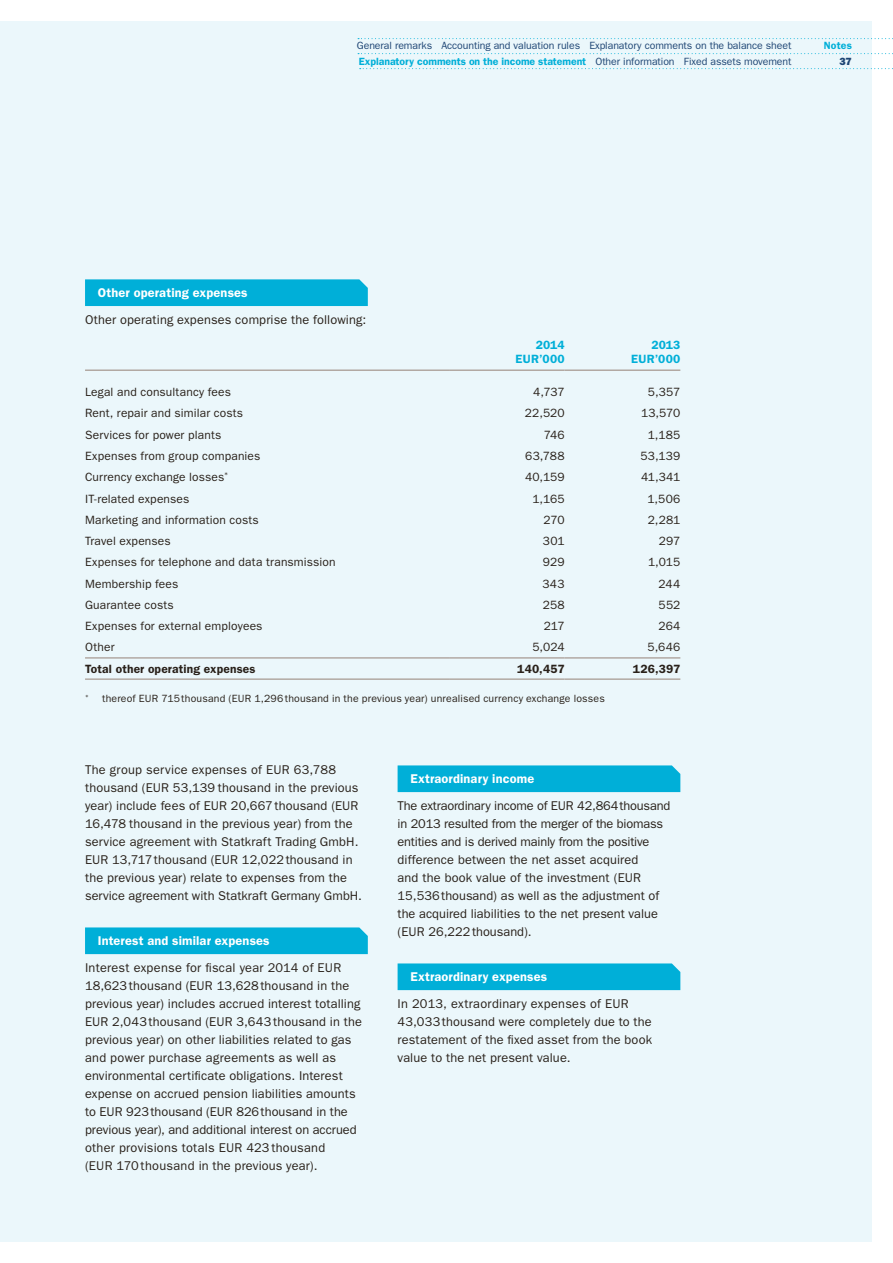
<style>
.page{position:relative;width:893px;height:1263px;background:#fff}
.page>*{position:absolute;margin:0;border:0;box-sizing:border-box;transform-origin:0 0}
.t1{font:12.75px/18px "ITC Franklin Gothic Std";letter-spacing:.01em;color:#29211a}
.t2{font:600 12.75px "ITC Franklin Gothic Std";letter-spacing:.01em;color:#fff}
.t3{font:12px "ITC Franklin Gothic Std";letter-spacing:.01em;color:#29211a}
.t4{font:600 12px "ITC Franklin Gothic Std";letter-spacing:.015em;color:#29211a}
.t5{font:600 12px/13.8px "ITC Franklin Gothic Std";letter-spacing:.02em;color:#00afd8;text-align:right}
.t6{font:10.5px/15.5px "ITC Franklin Gothic Std";letter-spacing:-.005em;color:#1e4574}
.t7{font:10.5px "ITC Franklin Gothic Std";letter-spacing:.02em;color:#29211a}
.t8{font:600 10.5px "ITC Franklin Gothic Std";letter-spacing:.02em;color:#00afd8}
.t9{font:10.5px "ITC Franklin Gothic Std Hvy";color:#1e4574}
.s1{font-weight:600;color:#00afd8}
</style>
<div class="page">
<div style="left:0;top:21px;width:872px;height:1221px;background:#ebf7fb"></div>
<hr style="left:85px;top:369px;width:364px;height:2px;background:#b2a9a3">
<hr style="left:449px;top:369px;width:116px;height:2px;background:#b2a9a3">
<hr style="left:565px;top:369px;width:115px;height:2px;background:#b2a9a3">
<hr style="left:85px;top:657px;width:364px;height:2px;background:#b2a9a3">
<hr style="left:85px;top:678px;width:364px;height:2px;background:#b2a9a3">
<hr style="left:449px;top:657px;width:116px;height:2px;background:#b2a9a3">
<hr style="left:449px;top:678px;width:116px;height:2px;background:#b2a9a3">
<hr style="left:565px;top:657px;width:115px;height:2px;background:#b2a9a3">
<hr style="left:565px;top:678px;width:115px;height:2px;background:#b2a9a3">
<div style="left:85px;top:279px;width:283px;height:27px;background:#00afd8"></div>
<div style="left:85px;top:927px;width:283px;height:27px;background:#00afd8"></div>
<div style="left:398px;top:765px;width:282px;height:27px;background:#00afd8"></div>
<div style="left:398px;top:963px;width:282px;height:27px;background:#00afd8"></div>
<svg style="left:358px;top:38px;width:535px;height:1px"></svg>
<svg style="left:358px;top:53px;width:535px;height:1px"></svg>
<svg style="left:360px;top:68px;width:533px;height:1px"></svg>
<p class="t6" style="left:357px;top:38px;width:436px">General remarks Accounting and valuation rules Explanatory comments on the balance sheet<br><span class="s1">Explanatory comments on the income statement</span> Other information Fixed assets movement</p>
<p class="t8" style="left:824px;top:39px;width:30px">Notes</p>
<p class="t9" style="left:839px;top:55px;width:14px">37</p>
<p class="t2" style="left:98px;top:285px;width:151px">Other operating expenses</p>
<p class="t1" style="left:85px;top:311px;width:283px">Other operating expenses comprise the following:</p>
<p class="t5" style="left:516px;top:338px;width:51px">2014<br>EUR’000</p>
<p class="t5" style="left:631px;top:338px;width:51px">2013<br>EUR’000</p>
<p class="t3" style="left:85px;top:385px;width:147px">Legal and consultancy fees</p>
<p class="t3" style="left:533px;top:385px;width:33px">4,737</p>
<p class="t3" style="left:648px;top:385px;width:34px">5,357</p>
<p class="t3" style="left:85px;top:406px;width:160px">Rent, repair and similar costs</p>
<p class="t3" style="left:525px;top:406px;width:41px">22,520</p>
<p class="t3" style="left:641px;top:406px;width:41px">13,570</p>
<p class="t3" style="left:85px;top:428px;width:138px">Services for power plants</p>
<p class="t3" style="left:544px;top:428px;width:22px">746</p>
<p class="t3" style="left:648px;top:428px;width:34px">1,185</p>
<p class="t3" style="left:85px;top:449px;width:177px">Expenses from group companies</p>
<p class="t3" style="left:525px;top:449px;width:41px">63,788</p>
<p class="t3" style="left:640px;top:449px;width:41px">53,139</p>
<p class="t3" style="left:85px;top:470px;width:145px">Currency exchange losses<sup>*</sup></p>
<p class="t3" style="left:525px;top:470px;width:41px">40,159</p>
<p class="t3" style="left:641px;top:470px;width:41px">41,341</p>
<p class="t3" style="left:85px;top:492px;width:106px">IT-related expenses</p>
<p class="t3" style="left:532px;top:492px;width:34px">1,165</p>
<p class="t3" style="left:647px;top:492px;width:34px">1,506</p>
<p class="t3" style="left:85px;top:513px;width:175px">Marketing and information costs</p>
<p class="t3" style="left:544px;top:513px;width:23px">270</p>
<p class="t3" style="left:648px;top:513px;width:34px">2,281</p>
<p class="t3" style="left:85px;top:534px;width:87px">Travel expenses</p>
<p class="t3" style="left:543px;top:534px;width:23px">301</p>
<p class="t3" style="left:659px;top:534px;width:23px">297</p>
<p class="t3" style="left:85px;top:555px;width:252px">Expenses for telephone and data transmission</p>
<p class="t3" style="left:543px;top:555px;width:23px">929</p>
<p class="t3" style="left:648px;top:555px;width:34px">1,015</p>
<p class="t3" style="left:85px;top:577px;width:95px">Membership fees</p>
<p class="t3" style="left:542px;top:577px;width:24px">343</p>
<p class="t3" style="left:659px;top:577px;width:23px">244</p>
<p class="t3" style="left:85px;top:598px;width:90px">Guarantee costs</p>
<p class="t3" style="left:543px;top:598px;width:23px">258</p>
<p class="t3" style="left:659px;top:598px;width:23px">552</p>
<p class="t3" style="left:85px;top:619px;width:179px">Expenses for external employees</p>
<p class="t3" style="left:544px;top:619px;width:22px">217</p>
<p class="t3" style="left:658px;top:619px;width:23px">264</p>
<p class="t3" style="left:85px;top:640px;width:31px">Other</p>
<p class="t3" style="left:532px;top:640px;width:34px">5,024</p>
<p class="t3" style="left:648px;top:640px;width:34px">5,646</p>
<p class="t4" style="left:85px;top:661px;width:172px">Total other operating expenses</p>
<p class="t4" style="left:517px;top:661px;width:49px">140,457</p>
<p class="t4" style="left:633px;top:661px;width:49px">126,397</p>
<p class="t7" style="left:85px;top:692px;width:521px"><sup>*</sup> thereof EUR 715thousand (EUR 1,296thousand in the previous year) unrealised currency exchange losses</p>
<p class="t1" style="left:85px;top:761px;width:278px">The group service expenses of EUR 63,788 thousand (EUR 53,139 thousand in the previous year) include fees of EUR 20,667thousand (EUR 16,478 thousand in the previous year) from the service agreement with Statkraft Trading GmbH.<br>EUR 13,717thousand (EUR 12,022thousand in the previous year) relate to expenses from the service agreement with Statkraft Germany GmbH.</p>
<p class="t2" style="left:98px;top:933px;width:173px">Interest and similar expenses</p>
<p class="t1" style="left:85px;top:959px;width:278px">Interest expense for fiscal year 2014 of EUR 18,623thousand (EUR 13,628thousand in the previous year) includes accrued interest totalling EUR 2,043thousand (EUR 3,643thousand in the previous year) on other liabilities related to gas and power purchase agreements as well as environmental certificate obligations. Interest expense on accrued pension liabilities amounts to EUR 923thousand (EUR 826thousand in the previous year), and additional interest on accrued other provisions totals EUR 423thousand<br>(EUR 170thousand in the previous year).</p>
<p class="t2" style="left:410px;top:771px;width:125px">Extraordinary income</p>
<p class="t1" style="left:398px;top:797px;width:274px">The extraordinary income of EUR 42,864thousand in 2013 resulted from the merger of the biomass entities and is derived mainly from the positive difference between the net asset acquired<br>and the book value of the investment (EUR 15,536thousand) as well as the adjustment of the acquired liabilities to the net present value (EUR 26,222thousand).</p>
<p class="t2" style="left:410px;top:969px;width:138px">Extraordinary expenses</p>
<p class="t1" style="left:398px;top:995px;width:256px">In 2013, extraordinary expenses of EUR 43,033thousand were completely due to the restatement of the fixed asset from the book value to the net present value.</p>
</div>
